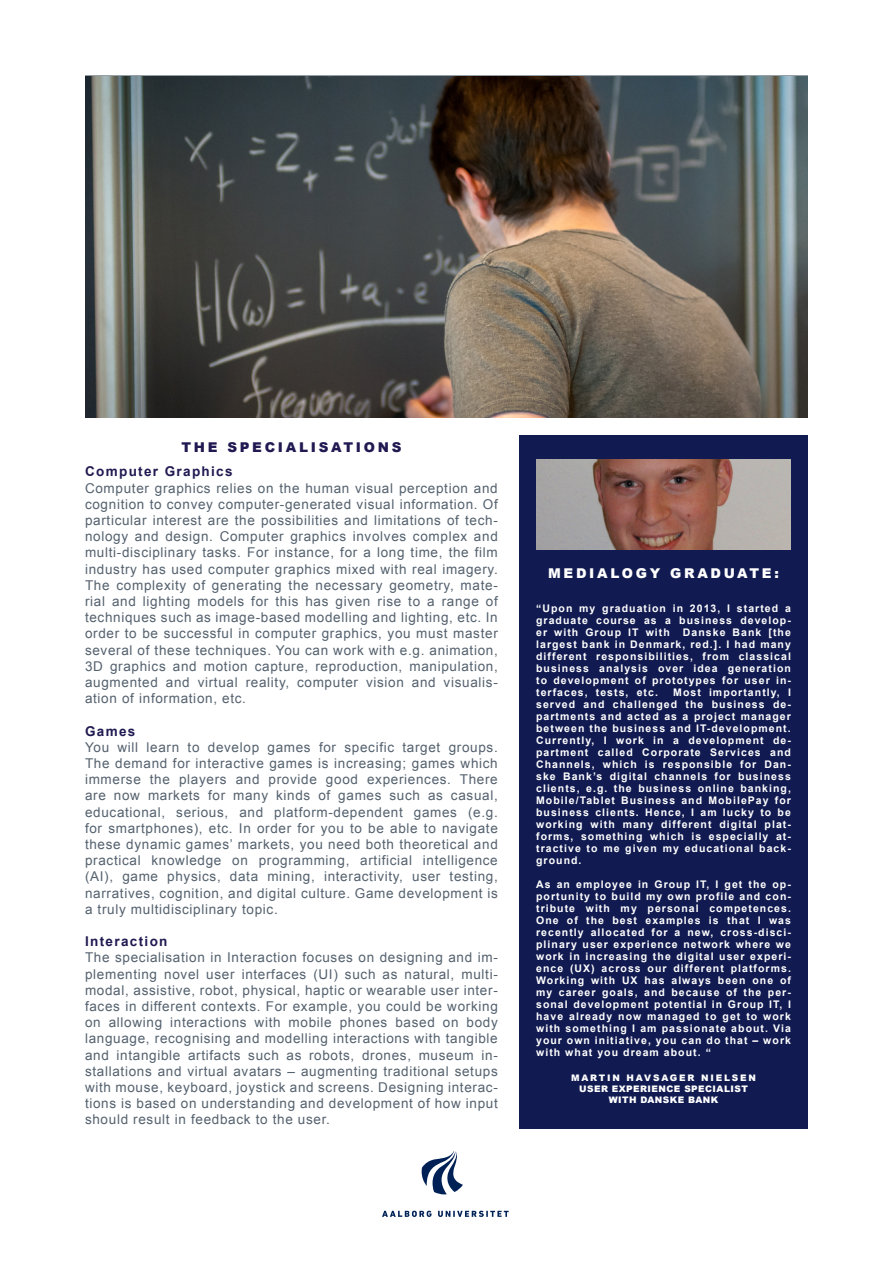
<style>
.page{position:relative;width:893px;height:1263px;background:#fff}
.page>*{position:absolute;margin:0;border:0;box-sizing:border-box;transform-origin:0 0}
.Brødtekst{font:13.5px/16.2px "Arial";letter-spacing:.05em;color:#54616e;text-align:justify}
.Manchet{font:700 13.5px "Arial";letter-spacing:.1em;color:#211a52}
.Overskrift{font:900 13.5px "Arial";letter-spacing:.2em;color:#211a52}
.Hvid_titel{font:900 13.5px "Arial";letter-spacing:.2em;color:#fff}
.Hvid_tekst{font:700 10.5px/12px "Arial";letter-spacing:.1em;color:#fff;text-align:justify}
.Hvid_forfattertekst{font:900 9px "Arial";letter-spacing:.05em;color:#fff}
.Hvid_forfattertekst-2{font:900 9px "Arial";letter-spacing:.2em;color:#fff}
</style>
<div class="page">
<div style="left:519px;top:436px;width:289px;height:693px;background:#121b51"></div>
<svg style="left:382px;top:1211px;width:50px;height:6px"></svg>
<svg style="left:438px;top:1211px;width:71px;height:6px"></svg>
<svg style="left:422px;top:1151px;width:41px;height:43px"></svg>
<img style="left:85px;top:77px;width:723px;height:340px">
<img style="left:536px;top:459px;width:255px;height:91px">
<p class="Overskrift" style="left:181px;top:437px;width:222px">THE SPECIALISATIONS</p>
<p class="Manchet" style="left:85px;top:462px;width:149px">Computer Graphics</p>
<p class="Brødtekst" style="left:85px;top:480px;width:414px">Computer graphics relies on the human visual perception and cognition to convey computer-generated visual information. Of particular interest are the possibilities and limitations of tech&shy;nology and design. Computer graphics involves complex and multi-disciplinary tasks. For instance, for a long time, the film industry has used computer graphics mixed with real imagery.<br>The complexity of generating the necessary geometry, mate&shy;rial and lighting models for this has given rise to a range of techniques such as image-based modelling and lighting, etc. In order to be successful in computer graphics, you must master several of these techniques. You can work with e.g. animation, 3D graphics and motion capture, reproduction, manipulation, augmented and virtual reality, computer vision and visualis&shy;ation of information, etc.</p>
<p class="Manchet" style="left:85px;top:722px;width:52px">Games</p>
<p class="Brødtekst" style="left:85px;top:739px;width:414px">You will learn to develop games for specific target groups.<br>The demand for interactive games is increasing; games which immerse the players and provide good experiences. There are now markets for many kinds of games such as casual, educational, serious, and platform-dependent games (e.g. for smartphones), etc. In order for you to be able to navigate these dynamic games’ markets, you need both theoretical and practical knowledge on programming, artificial intelligence (AI), game physics, data mining, interactivity, user testing, narratives, cognition, and digital culture. Game development is a truly multidisciplinary topic.</p>
<p class="Manchet" style="left:85px;top:932px;width:84px">Interaction</p>
<p class="Brødtekst" style="left:85px;top:950px;width:414px">The specialisation in Interaction focuses on designing and im&shy;plementing novel user interfaces (UI) such as natural, multi&shy;modal, assistive, robot, physical, haptic or wearable user inter&shy;faces in different contexts. For example, you could be working on allowing interactions with mobile phones based on body language, recognising and modelling interactions with tangible and intangible artifacts such as robots, drones, museum in&shy;stallations and virtual avatars – augmenting traditional setups with mouse, keyboard, joystick and screens. Designing interac&shy;tions is based on understanding and development of how input should result in feedback to the user.</p>
<p class="Hvid_titel" style="left:548px;top:564px;width:232px">MEDIALOGY GRADUATE:</p>
<p class="Hvid_tekst" style="left:536px;top:602px;width:256px">“Upon my graduation in 2013, I started a graduate course as a business develop&shy;er with Group IT with Danske Bank [the largest bank in Denmark, red.]. I had many different responsibilities, from classical business analysis over idea generation to development of prototypes for user in&shy;terfaces, tests, etc.</p>
<p class="Hvid_tekst" style="left:536px;top:686px;width:256px;text-indent:137px">Most importantly, I served and challenged the business de&shy;partments and acted as a project manager between the business and IT-development.</p>
<p class="Hvid_tekst" style="left:536px;top:734px;width:256px">Currently, I work in a development de&shy;partment called Corporate Services and Channels, which is responsible for Dan&shy;ske Bank’s digital channels for business clients, e.g. the business online banking, Mobile/Tablet Business and MobilePay for business clients. Hence, I am lucky to be working with many different digital plat&shy;forms, something which is especially at&shy;tractive to me given my educational back&shy;ground.</p>
<p class="Hvid_tekst" style="left:536px;top:878px;width:256px">As an employee in Group IT, I get the op&shy;portunity to build my own profile and con&shy;tribute with my personal competences.<br>One of the best examples is that I was recently allocated for a new, cross-disci&shy;plinary user experience network where we work in increasing the digital user experi&shy;ence (UX) across our different platforms.<br>Working with UX has always been one of my career goals, and because of the per&shy;sonal development potential in Group IT, I have already now managed to get to work with something I am passionate about. Via your own initiative, you can do that – work with what you dream about. “</p>
<p class="Hvid_forfattertekst-2" style="left:571px;top:1071px;width:186px">MARTIN HAVSAGER NIELSEN</p>
<p class="Hvid_forfattertekst" style="left:579px;top:1082px;width:170px">USER EXPERIENCE SPECIALIST</p>
<p class="Hvid_forfattertekst" style="left:609px;top:1093px;width:111px">WITH DANSKE BANK</p>
</div>
